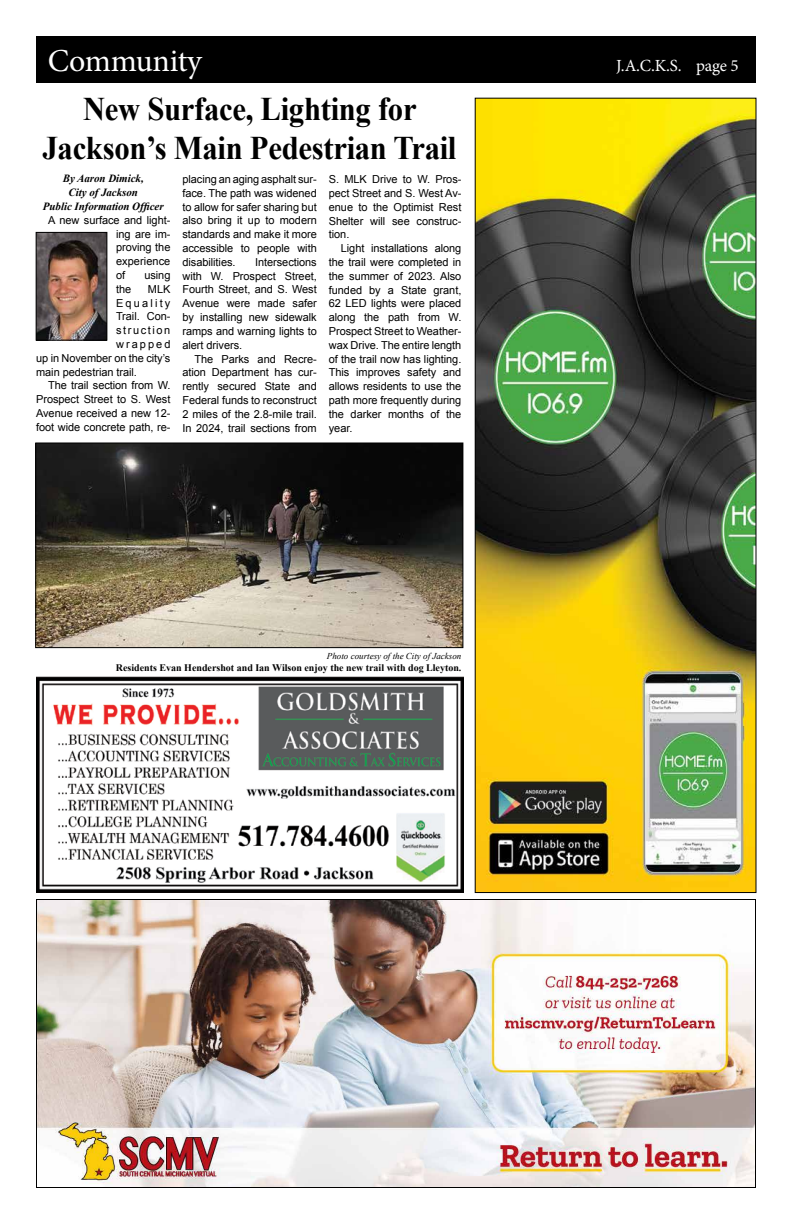
<style>
.page{position:relative;width:792px;height:1224px;background:#fff}
.page>*{position:absolute;margin:0;border:0;box-sizing:border-box;transform-origin:0 0}
.t1{font:700 33px/39.6px "Times New Roman";letter-spacing:-.01em;color:#000;text-align:center;scale:.93 1}
.t2{font:32px "Minion Pro";letter-spacing:-.01em;color:#fff}
.t3{font:17px "Minion Pro";color:#fff}
.t4{font:11px/13.8px "Arial";letter-spacing:-.005em;color:#000;text-align:justify}
.t5{font:italic 700 11px/13.8px "Times New Roman";letter-spacing:-.005em;color:#000;text-align:center}
.t6{font:11px "Arial";letter-spacing:.145em;color:#000}
.t7{font:11px "Arial";letter-spacing:.2em;color:#000}
.t8{font:11px "Arial";letter-spacing:.185em;color:#000}
.t9{font:700 10px "Times New Roman";color:#000}
.t10{font:italic 9px "Times New Roman";color:#000}
</style>
<div class="page">
<div style="left:36px;top:36px;width:720px;height:47px;background:#000"></div>
<img style="left:38px;top:234px;width:67px;height:104px">
<div style="left:36px;top:232px;width:71px;height:108px;border:1px solid #000"></div>
<img style="left:477px;top:100px;width:277px;height:791px">
<img style="left:38px;top:901px;width:716px;height:285px">
<img style="left:36px;top:677px;width:427px;height:216px">
<img style="left:37px;top:445px;width:424px;height:201px">
<div style="left:35px;top:443px;width:428px;height:205px;border:1px solid #000"></div>
<h2 class="t2" style="left:48px;top:40px;width:156px">Community</h2>
<h3 class="t3" style="left:616px;top:55px;width:124px">J.A.C.K.S. page 5</h3>
<h1 class="t1" style="left:43px;top:88px;width:447px">New Surface, Lighting for<br>Jackson’s Main Pedestrian Trail</h1>
<p class="t5" style="left:43px;top:172px;width:122px">By Aaron Dimick,<br>City of Jackson<br>Public Information Officer</p>
<p class="t4" style="left:116px;top:213px;width:56px;text-indent:-68px">A new surface and light&shy;ing are im&shy;proving the experience of</p>
<p class="t4" style="left:329px;top:173px;width:134px">S. MLK Drive to W. Pros&shy;pect Street and S. West Av&shy;enue to the Optimist Rest Shelter will see construc&shy;tion.</p>
<p class="t4" style="left:329px;top:242px;width:134px;text-indent:12px">Light installations along the trail were completed in the summer of 2023. Also funded by a State grant, 62 LED lights were placed along the path from W.<br>Prospect Street to Weather&shy;wax Drive. The entire length of the trail now has lighting.<br>This improves safety and allows residents to use the path more frequently during the darker months of the year.</p>
<p class="t4" style="left:182px;top:172px;width:136px">placing an aging asphalt sur&shy;face. The path was widened to allow for safer sharing but also bring it up to modern standards and make it more accessible to people with disabilities.</p>
<p class="t4" style="left:182px;top:255px;width:136px;text-indent:73px">Intersections with W. Prospect Street, Fourth Street, and S. West Avenue were made safer by installing new sidewalk ramps and warning lights to alert drivers.</p>
<p class="t4" style="left:182px;top:352px;width:136px;text-indent:12px">The Parks and Recre&shy;ation Department has cur&shy;rently secured State and Federal funds to reconstruct 2 miles of the 2.8-mile trail.<br>In 2024, trail sections from</p>
<p class="t4" style="left:144px;top:268px;width:28px">using</p>
<p class="t4" style="left:116px;top:282px;width:17px">the</p>
<p class="t4" style="left:148px;top:282px;width:24px">MLK</p>
<p class="t7" style="left:116px;top:296px;width:56px">Equality</p>
<p class="t4" style="left:116px;top:310px;width:56px">Trail. Con-</p>
<p class="t6" style="left:116px;top:323px;width:56px">struction</p>
<p class="t8" style="left:116px;top:337px;width:56px">wrapped</p>
<p class="t4" style="left:36px;top:351px;width:136px">up in November on the city’s</p>
<p class="t4" style="left:36px;top:365px;width:102px">main pedestrian trail.</p>
<p class="t4" style="left:48px;top:379px;width:124px">The trail section from W.</p>
<p class="t4" style="left:36px;top:393px;width:136px">Prospect Street to S. West</p>
<p class="t4" style="left:36px;top:406px;width:136px">Avenue received a new 12-</p>
<p class="t4" style="left:36px;top:420px;width:136px">foot wide concrete path, re-</p>
<p class="t10" style="left:327px;top:650px;width:136px">Photo courtesy of the City of Jackson</p>
<p class="t9" style="left:116px;top:661px;width:347px">Residents Evan Hendershot and Ian Wilson enjoy the new trail with dog Lleyton.</p>
</div>
